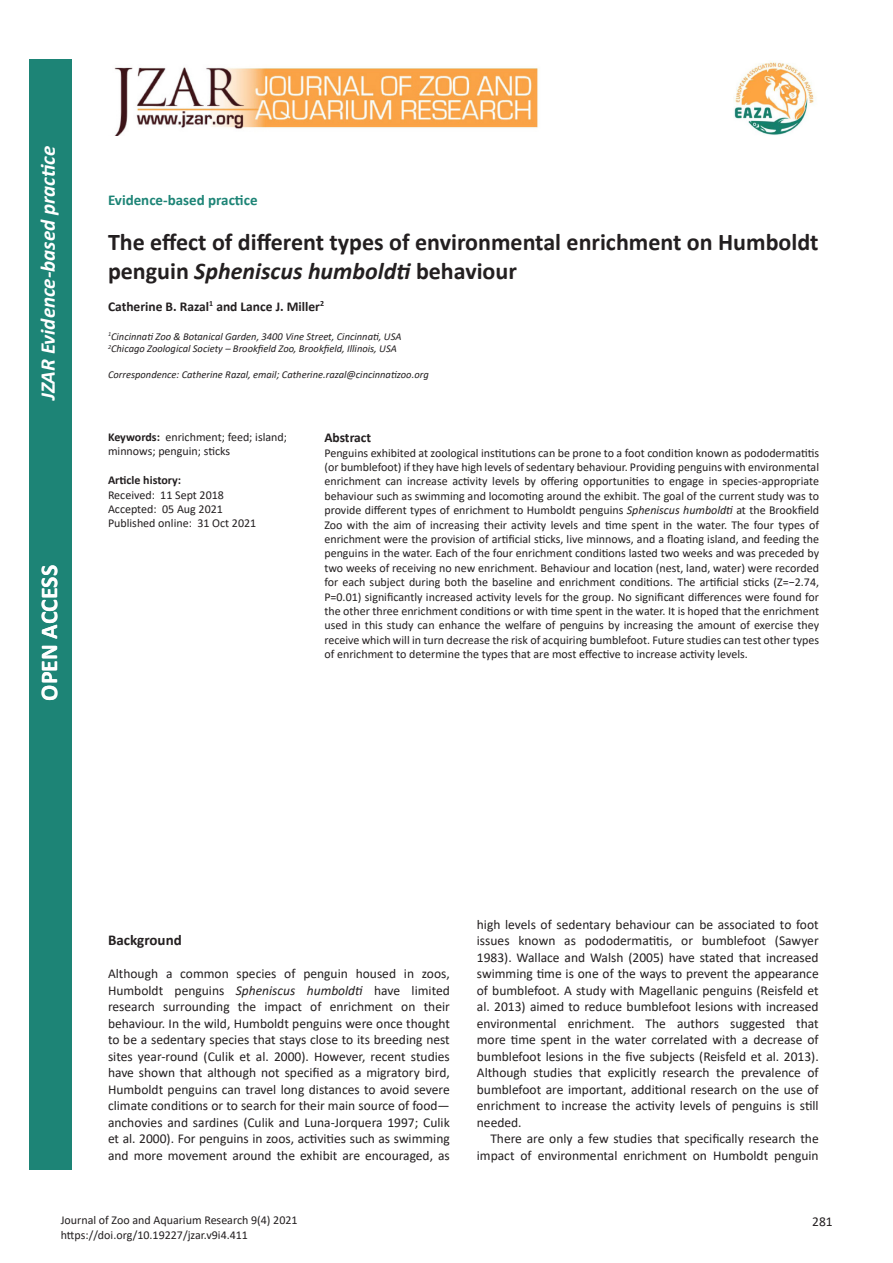
<style>
.page{position:relative;width:893px;height:1263px;background:#fff}
.page>*{position:absolute;margin:0;border:0;box-sizing:border-box;transform-origin:0 0}
.t1{font:700 24px/28.8px "Calibri";color:#231f20}
.Default{font:700 24px "Calibri";color:#fff}
.t2{font:italic 700 21px "Calibri";color:#fff}
.t3{font:700 15px "Calibri";color:#1d8476}
.Main_heading{font:700 15px "Calibri";color:#231f20}
.Body_para_1{font:13.5px/16.5px "Calibri";color:#231f20;text-align:justify}
.Body{font:13.5px/16.5px "Calibri";color:#231f20;text-align:right}
.Author_names{font:700 13.5px "Calibri";color:#231f20}
.Default-2{font:700 13.5px "Calibri";color:#231f20}
.Abstract{font:12px/14.4px "Calibri";color:#231f20}
.Key_hist_refs_text{font:12px/14.4px "Calibri";color:#231f20}
.Default-3{font:700 12px "Calibri";color:#231f20}
.Author_affiliation{font:italic 10.5px "Calibri";color:#231f20}
.s1{font-style:italic}
.s2{font-weight:700}
</style>
<div class="page">
<div style="left:29px;top:60px;width:42px;height:1110px;background:#1d8476"></div>
<img style="left:734px;top:61px;width:80px;height:74px">
<img style="left:114px;top:67px;width:424px;height:68px">
<h2 class="t2" style="left:33px;top:400px;width:256px;rotate:-90deg">JZAR Evidence-based practice</h2>
<p class="Default" style="left:32px;top:701px;width:137px;rotate:-90deg">OPEN ACCESS</p>
<p class="t3" style="left:108px;top:189px;width:151px">Evidence-based practice</p>
<p class="t1" style="left:108px;top:227px;width:712px">The effect of different types of environmental enrichment on Humboldt penguin <span class="s1">Spheniscus humboldti</span> behaviour</p>
<p class="Author_names" style="left:108px;top:297px;width:217px">Catherine B. Razal<sup>1</sup> and Lance J. Miller<sup>2</sup></p>
<p class="Author_affiliation" style="left:108px;top:329px;width:295px"><sup>1</sup>Cincinnati Zoo &amp; Botanical Garden, 3400 Vine Street, Cincinnati, USA</p>
<p class="Author_affiliation" style="left:108px;top:342px;width:290px"><sup>2</sup>Chicago Zoological Society – Brookfield Zoo, Brookfield, Illinois, USA</p>
<p class="Author_affiliation" style="left:108px;top:367px;width:322px">Correspondence: Catherine Razal, email; Catherine.razal@cincinnatizoo.org</p>
<p class="Key_hist_refs_text" style="left:108px;top:430px;width:180px"><span class="s2">Keywords:</span> enrichment; feed; island; minnows; penguin; sticks</p>
<p class="Default-3" style="left:108px;top:472px;width:75px">Article history:</p>
<p class="Key_hist_refs_text" style="left:108px;top:487px;width:117px">Received: 11 Sept 2018</p>
<p class="Key_hist_refs_text" style="left:108px;top:502px;width:116px">Accepted: 05 Aug 2021</p>
<p class="Key_hist_refs_text" style="left:108px;top:516px;width:150px">Published online: 31 Oct 2021</p>
<p class="Default-2" style="left:324px;top:428px;width:48px">Abstract</p>
<p class="Abstract" style="left:324px;top:445px;width:496px;text-align:justify">Penguins exhibited at zoological institutions can be prone to a foot condition known as pododermatitis (or bumblefoot) if they have high levels of sedentary behaviour. Providing penguins with environmental enrichment can increase activity levels by offering opportunities to engage in species-appropriate behaviour such as swimming and locomoting around the exhibit. The goal of the current study was to provide different types of enrichment to Humboldt penguins <span class="s1">Spheniscus humboldti</span> at the Brookfield Zoo with the aim of increasing their activity levels and time spent in the water. The four types of enrichment were the provision of artificial sticks, live minnows, and a floating island, and feeding the penguins in the water. Each of the four enrichment conditions lasted two weeks and was preceded by two weeks of receiving no new enrichment. Behaviour and location (nest, land, water) were recorded for each subject during both the baseline and enrichment conditions. The artificial sticks (Z=−2.74, P=0.01) significantly increased activity levels for the group. No significant differences were found for the other three enrichment conditions or with time spent in the water. It is hoped that the enrichment used in this study can enhance the welfare of penguins by increasing the amount of exercise they receive which will in turn decrease the risk of acquiring bumblefoot. Future studies can test other types of enrichment to determine the types that are most effective to increase activity levels.</p>
<p class="Main_heading" style="left:108px;top:929px;width:75px">Background</p>
<p class="Body_para_1" style="left:108px;top:965px;width:343px">Although a common species of penguin housed in zoos, Humboldt penguins <span class="s1">Spheniscus humboldti</span> have limited research surrounding the impact of enrichment on their behaviour. In the wild, Humboldt penguins were once thought to be a sedentary species that stays close to its breeding nest sites year-round (Culik et al. 2000). However, recent studies have shown that although not specified as a migratory bird, Humboldt penguins can travel long distances to avoid severe climate conditions or to search for their main source of food— anchovies and sardines (Culik and Luna-Jorquera 1997; Culik et al. 2000). For penguins in zoos, activities such as swimming and more movement around the exhibit are encouraged, as</p>
<p class="Body_para_1" style="left:477px;top:915px;width:343px">high levels of sedentary behaviour can be associated to foot issues known as pododermatitis, or bumblefoot (Sawyer 1983). Wallace and Walsh (2005) have stated that increased swimming time is one of the ways to prevent the appearance of bumblefoot. A study with Magellanic penguins (Reisfeld et al. 2013) aimed to reduce bumblefoot lesions with increased environmental enrichment. The authors suggested that more time spent in the water correlated with a decrease of bumblefoot lesions in the five subjects (Reisfeld et al. 2013).<br>Although studies that explicitly research the prevalence of bumblefoot are important, additional research on the use of enrichment to increase the activity levels of penguins is still needed.</p>
<p class="Body" style="left:477px;top:1130px;width:343px">There are only a few studies that specifically research the impact of environmental enrichment on Humboldt penguin</p>
<p class="Abstract" style="left:61px;top:1213px;width:238px">Journal of Zoo and Aquarium Research 9(4) 2021 https://doi.org/10.19227/jzar.v9i4.411</p>
<p class="Body_para_1" style="left:812px;top:1212px;width:22px">281</p>
</div>
